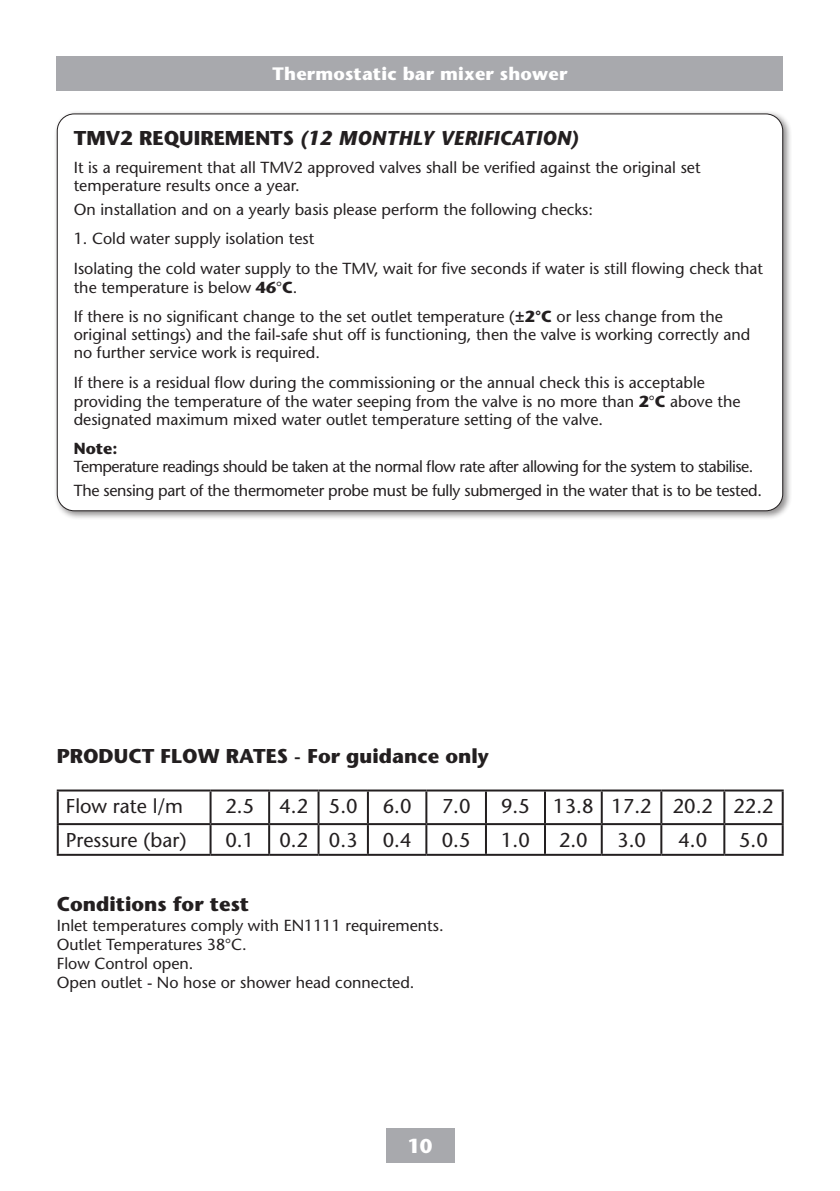
<style>
.page{position:relative;width:840px;height:1191px;background:#fff}
.page>*{position:absolute;margin:0;border:0;box-sizing:border-box;transform-origin:0 0}
.t1{font:500 20px "Stone Sans Std";color:#231f20}
._01_Heading_10pt_Bol{font:700 20px "Stone Sans Std";color:#231f20}
._01_Heading_10pt_Bol-2{font:italic 700 20px "Stone Sans Std";color:#231f20}
.t2{font:700 20px "Stone Sans Std";color:#fff}
.t3{font:700 18px "Stone Sans Std";letter-spacing:.01em;color:#fff}
._03_Body_text_8pt_IT{font:500 16px/18px "Stone Sans Std";color:#231f20}
._03_Body_text_8pt_IT-2{font:500 16px "Stone Sans Std";letter-spacing:-.03em;color:#231f20}
._03_Body_text_8pt_IT-3{font:500 16px "Stone Sans Std";letter-spacing:-.02em;color:#231f20}
._03_Body_text_8pt_IT-4{font:700 16px "Stone Sans Std";color:#231f20}
.s1{font-style:normal}
.s2{font-weight:700}
</style>
<div class="page">
<div style="left:57px;top:57px;width:725px;height:34px;background:#a8a9ad"></div>
<div style="left:386px;top:1128px;width:68px;height:34px;background:#a8a9ad"></div>
<div style="left:54px;top:110px;width:737px;height:410px;background:#231f20;opacity:.5"></div>
<div style="left:57px;top:114px;width:725px;height:397px;background:#fff;border-radius:17px"></div>
<hr style="left:57px;top:789px;width:153px;height:2px;background:#231f20">
<hr style="left:57px;top:791px;width:2px;height:32px;background:#231f20">
<hr style="left:210px;top:789px;width:59px;height:2px;background:#231f20">
<hr style="left:209px;top:791px;width:2px;height:32px;background:#231f20">
<hr style="left:269px;top:789px;width:49px;height:2px;background:#231f20">
<hr style="left:268px;top:791px;width:2px;height:32px;background:#231f20">
<hr style="left:318px;top:789px;width:50px;height:2px;background:#231f20">
<hr style="left:317px;top:791px;width:2px;height:32px;background:#231f20">
<hr style="left:368px;top:789px;width:58px;height:2px;background:#231f20">
<hr style="left:367px;top:791px;width:2px;height:32px;background:#231f20">
<hr style="left:426px;top:789px;width:59px;height:2px;background:#231f20">
<hr style="left:425px;top:791px;width:2px;height:32px;background:#231f20">
<hr style="left:485px;top:789px;width:59px;height:2px;background:#231f20">
<hr style="left:484px;top:791px;width:2px;height:32px;background:#231f20">
<hr style="left:544px;top:789px;width:57px;height:2px;background:#231f20">
<hr style="left:543px;top:791px;width:2px;height:32px;background:#231f20">
<hr style="left:601px;top:789px;width:60px;height:2px;background:#231f20">
<hr style="left:600px;top:791px;width:2px;height:32px;background:#231f20">
<hr style="left:661px;top:789px;width:63px;height:2px;background:#231f20">
<hr style="left:660px;top:791px;width:2px;height:32px;background:#231f20">
<hr style="left:724px;top:789px;width:59px;height:2px;background:#231f20">
<hr style="left:723px;top:791px;width:2px;height:32px;background:#231f20">
<hr style="left:781px;top:791px;width:2px;height:32px;background:#231f20">
<hr style="left:57px;top:823px;width:153px;height:2px;background:#231f20">
<hr style="left:57px;top:825px;width:2px;height:29px;background:#231f20">
<hr style="left:210px;top:823px;width:59px;height:2px;background:#231f20">
<hr style="left:209px;top:825px;width:2px;height:29px;background:#231f20">
<hr style="left:269px;top:823px;width:49px;height:2px;background:#231f20">
<hr style="left:268px;top:825px;width:2px;height:29px;background:#231f20">
<hr style="left:318px;top:823px;width:50px;height:2px;background:#231f20">
<hr style="left:317px;top:825px;width:2px;height:29px;background:#231f20">
<hr style="left:368px;top:823px;width:58px;height:2px;background:#231f20">
<hr style="left:367px;top:825px;width:2px;height:29px;background:#231f20">
<hr style="left:426px;top:823px;width:59px;height:2px;background:#231f20">
<hr style="left:425px;top:825px;width:2px;height:29px;background:#231f20">
<hr style="left:485px;top:823px;width:59px;height:2px;background:#231f20">
<hr style="left:484px;top:825px;width:2px;height:29px;background:#231f20">
<hr style="left:544px;top:823px;width:57px;height:2px;background:#231f20">
<hr style="left:543px;top:825px;width:2px;height:29px;background:#231f20">
<hr style="left:601px;top:823px;width:60px;height:2px;background:#231f20">
<hr style="left:600px;top:825px;width:2px;height:29px;background:#231f20">
<hr style="left:661px;top:823px;width:63px;height:2px;background:#231f20">
<hr style="left:660px;top:825px;width:2px;height:29px;background:#231f20">
<hr style="left:724px;top:823px;width:59px;height:2px;background:#231f20">
<hr style="left:723px;top:825px;width:2px;height:29px;background:#231f20">
<hr style="left:781px;top:825px;width:2px;height:29px;background:#231f20">
<hr style="left:57px;top:854px;width:153px;height:2px;background:#231f20">
<hr style="left:210px;top:854px;width:59px;height:2px;background:#231f20">
<hr style="left:269px;top:854px;width:49px;height:2px;background:#231f20">
<hr style="left:318px;top:854px;width:50px;height:2px;background:#231f20">
<hr style="left:368px;top:854px;width:58px;height:2px;background:#231f20">
<hr style="left:426px;top:854px;width:59px;height:2px;background:#231f20">
<hr style="left:485px;top:854px;width:59px;height:2px;background:#231f20">
<hr style="left:544px;top:854px;width:57px;height:2px;background:#231f20">
<hr style="left:601px;top:854px;width:60px;height:2px;background:#231f20">
<hr style="left:661px;top:854px;width:63px;height:2px;background:#231f20">
<hr style="left:724px;top:854px;width:59px;height:2px;background:#231f20">
<p class="t3" style="left:272px;top:63px;width:296px">Thermostatic bar mixer shower</p>
<p class="_01_Heading_10pt_Bol-2" style="left:74px;top:126px;width:505px"><span class="s1">TMV2 REQUIREMENTS</span> (12 MONTHLY VERIFICATION)</p>
<p class="_03_Body_text_8pt_IT" style="left:74px;top:159px;width:628px">It is a requirement that all TMV2 approved valves shall be verified against the original set temperature results once a year.</p>
<p class="_03_Body_text_8pt_IT" style="left:74px;top:201px;width:520px">On installation and on a yearly basis please perform the following checks:</p>
<p class="_03_Body_text_8pt_IT" style="left:74px;top:230px;width:242px">1. Cold water supply isolation test</p>
<p class="_03_Body_text_8pt_IT" style="left:74px;top:259px;width:690px;line-height:19.2px">Isolating the cold water supply to the TMV, wait for five seconds if water is still flowing check that the temperature is below <span class="s2">46</span>°<span class="s2">C</span>.</p>
<p class="_03_Body_text_8pt_IT" style="left:74px;top:308px;width:677px">If there is no significant change to the set outlet temperature (<span class="s2">±2°C</span> or less change from the original settings) and the fail-safe shut off is functioning, then the valve is working correctly and no further service work is required.</p>
<p class="_03_Body_text_8pt_IT" style="left:74px;top:373px;width:667px;line-height:18.6px">If there is a residual flow during the commissioning or the annual check this is acceptable providing the temperature of the water seeping from the valve is no more than <span class="s2">2</span>°<span class="s2">C</span> above the designated maximum mixed water outlet temperature setting of the valve.</p>
<p class="_03_Body_text_8pt_IT-4" style="left:74px;top:439px;width:45px">Note:</p>
<p class="_03_Body_text_8pt_IT-2" style="left:74px;top:457px;width:680px">Temperature readings should be taken at the normal flow rate after allowing for the system to stabilise.</p>
<p class="_03_Body_text_8pt_IT-3" style="left:74px;top:481px;width:689px">The sensing part of the thermometer probe must be fully submerged in the water that is to be tested.</p>
<p class="_01_Heading_10pt_Bol" style="left:57px;top:744px;width:433px">PRODUCT FLOW RATES - For guidance only</p>
<p class="t1" style="left:66px;top:794px;width:119px">Flow rate l/m</p>
<p class="t1" style="left:225px;top:794px;width:30px">2.5</p>
<p class="t1" style="left:279px;top:794px;width:30px">4.2</p>
<p class="t1" style="left:329px;top:794px;width:30px">5.0</p>
<p class="t1" style="left:382px;top:794px;width:30px">6.0</p>
<p class="t1" style="left:441px;top:794px;width:30px">7.0</p>
<p class="t1" style="left:501px;top:794px;width:30px">9.5</p>
<p class="t1" style="left:553px;top:794px;width:42px">13.8</p>
<p class="t1" style="left:611px;top:794px;width:42px">17.2</p>
<p class="t1" style="left:672px;top:794px;width:42px">20.2</p>
<p class="t1" style="left:733px;top:794px;width:42px">22.2</p>
<p class="t1" style="left:66px;top:828px;width:122px">Pressure (bar)</p>
<p class="t1" style="left:225px;top:828px;width:30px">0.1</p>
<p class="t1" style="left:279px;top:828px;width:30px">0.2</p>
<p class="t1" style="left:329px;top:828px;width:30px">0.3</p>
<p class="t1" style="left:382px;top:828px;width:30px">0.4</p>
<p class="t1" style="left:441px;top:828px;width:30px">0.5</p>
<p class="t1" style="left:501px;top:828px;width:30px">1.0</p>
<p class="t1" style="left:558px;top:828px;width:30px">2.0</p>
<p class="t1" style="left:617px;top:828px;width:30px">3.0</p>
<p class="t1" style="left:678px;top:828px;width:30px">4.0</p>
<p class="t1" style="left:738px;top:828px;width:30px">5.0</p>
<p class="_01_Heading_10pt_Bol" style="left:57px;top:892px;width:194px">Conditions for test</p>
<p class="_03_Body_text_8pt_IT" style="left:57px;top:916px;width:388px">Inlet temperatures comply with EN1111 requirements.</p>
<p class="_03_Body_text_8pt_IT" style="left:57px;top:935px;width:191px">Outlet Temperatures 38°C.</p>
<p class="_03_Body_text_8pt_IT" style="left:57px;top:954px;width:138px">Flow Control open.</p>
<p class="_03_Body_text_8pt_IT" style="left:57px;top:973px;width:359px">Open outlet - No hose or shower head connected.</p>
<p class="t2" style="left:407px;top:1134px;width:27px">10</p>
</div>
